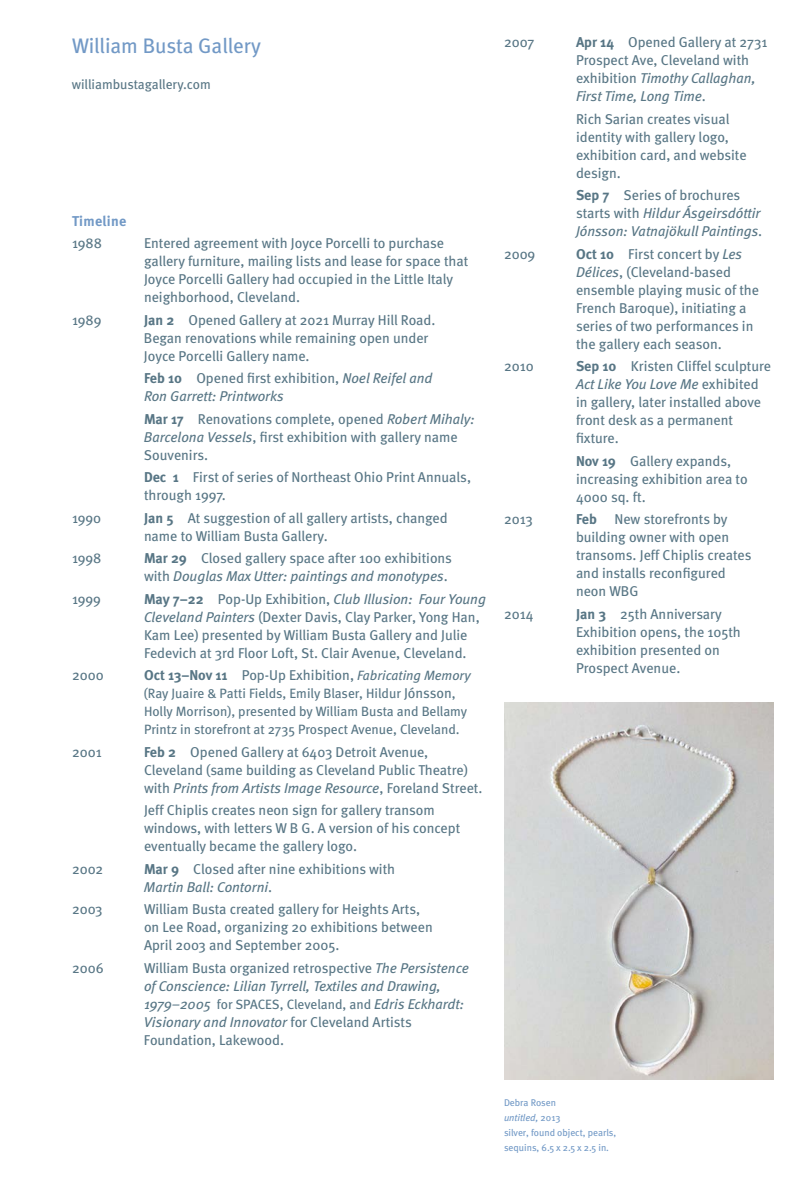
<style>
.page{position:relative;width:810px;height:1188px;background:#fff}
.page>*{position:absolute;margin:0;border:0;box-sizing:border-box;transform-origin:0 0}
.t1{font:21px "Meta";letter-spacing:-.005em;color:#7299c6}
.WBg_Resume{font:14.25px/18px "Meta";color:#587685}
.WBg_Resume-2{font:italic 14.25px/18px "Meta";color:#587685}
.WBg_Resume-3{font:700 14.25px "Meta";letter-spacing:.02em;color:#7299c6}
.WBg_Resume-4{font:13.5px/18px "Meta";color:#587685}
.WBg_Paragraph{font:13.5px "Meta";letter-spacing:-.005em;color:#587685}
.Image_Caption{font:9.75px/15px "Meta";color:#7299c6}
.Image_Caption-2{font:italic 9.75px "Meta";color:#7299c6}
.s1{font-weight:700}
.s2{font-weight:700;font-style:normal}
.s3{font-style:normal}
.s4{font-style:italic}
.s5{font-style:italic;font-size:13.5px}
.s6{font-size:14.25px}
.s7{font-style:normal;font-size:13.5px}
</style>
<div class="page">
<img style="left:504px;top:702px;width:270px;height:378px">
<p class="t1" style="left:72px;top:32px;width:191px">William Busta Gallery</p>
<p class="WBg_Paragraph" style="left:72px;top:76px;width:140px">williambustagallery.com</p>
<p class="WBg_Resume-3" style="left:72px;top:212px;width:56px">Timeline</p>
<p class="WBg_Resume" style="left:72px;top:234px;width:32px">1988</p>
<p class="WBg_Resume" style="left:144px;top:234px;width:326px">Entered agreement with Joyce Porcelli to purchase gallery furniture, mailing lists and lease for space that Joyce Porcelli Gallery had occupied in the Little Italy neighborhood, Cleveland.</p>
<p class="WBg_Resume" style="left:72px;top:311px;width:31px">1989</p>
<p class="WBg_Resume" style="left:144px;top:311px;width:293px"><span class="s1">Jan 2</span> Opened Gallery at 2021 Murray Hill Road.<br>Began renovations while remaining open under<br>Joyce Porcelli Gallery name.</p>
<p class="WBg_Resume-2" style="left:144px;top:369px;width:290px"><span class="s2">Feb 10</span> <span class="s3">Opened first exhibition,</span> Noel Reifel and<br>Ron Garrett: Printworks</p>
<p class="WBg_Resume" style="left:144px;top:410px;width:332px"><span class="s1">Mar 17</span> Renovations complete, opened <span class="s4">Robert Mihaly:<br>Barcelona Vessels</span>, first exhibition with gallery name<br>Souvenirs.</p>
<p class="WBg_Resume" style="left:144px;top:468px;width:329px"><span class="s1">Dec 1</span> First of series of Northeast Ohio Print Annuals, through 1997.</p>
<p class="WBg_Resume" style="left:72px;top:509px;width:31px">1990</p>
<p class="WBg_Resume" style="left:144px;top:509px;width:305px"><span class="s1">Jan 5</span> At suggestion of all gallery artists, changed name to William Busta Gallery.</p>
<p class="WBg_Resume" style="left:72px;top:549px;width:31px">1998</p>
<p class="WBg_Resume" style="left:144px;top:549px;width:310px"><span class="s1">Mar 29</span> Closed gallery space after 100 exhibitions with <span class="s4">Douglas Max Utter: paintings and monotypes</span>.</p>
<p class="WBg_Resume" style="left:72px;top:590px;width:30px">1999</p>
<p class="WBg_Resume" style="left:144px;top:590px;width:343px"><span class="s1">May 7–22</span> Pop-Up Exhibition, <span class="s4">Club Illusion: Four Young Cleveland Painters</span> (Dexter Davis, Clay Parker, Yong Han, Kam Lee) presented by William Busta Gallery and Julie Fedevich at 3rd Floor Loft, St. Clair Avenue, Cleveland.</p>
<p class="WBg_Resume" style="left:72px;top:666px;width:33px">2000</p>
<p class="WBg_Resume" style="left:144px;top:666px;width:328px"><span class="s1">Oct 13–Nov 11</span> Pop-Up Exhibition, <span class="s5">Fabricating Memory</span></p>
<p class="WBg_Resume-4" style="left:144px;top:684px;width:325px">(Ray Juaire &amp; Patti Fields, Emily Blaser, Hildur <span class="s6">Jónsson</span>,<br>Holly Morrison), presented by William Busta and Bellamy<br>Printz in storefront at 2735 Prospect Avenue, Cleveland.</p>
<p class="WBg_Resume" style="left:72px;top:743px;width:31px">2001</p>
<p class="WBg_Resume" style="left:144px;top:743px;width:340px"><span class="s1">Feb 2</span> Opened Gallery at 6403 Detroit Avenue,<br>Cleveland (same building as Cleveland Public Theatre) with <span class="s4">Prints from Artists Image Resource</span>, Foreland Street.</p>
<p class="WBg_Resume" style="left:144px;top:801px;width:318px">Jeff Chiplis creates neon sign for gallery transom windows, with letters W B G. A version of his concept eventually became the gallery logo.</p>
<p class="WBg_Resume" style="left:72px;top:860px;width:33px">2002</p>
<p class="WBg_Resume" style="left:144px;top:860px;width:253px"><span class="s1">Mar 9</span> Closed after nine exhibitions with<br><span class="s4">Martin Ball: Contorni</span>.</p>
<p class="WBg_Resume" style="left:72px;top:900px;width:32px">2003</p>
<p class="WBg_Resume" style="left:144px;top:900px;width:290px">William Busta created gallery for Heights Arts, on Lee Road, organizing 20 exhibitions between<br>April 2003 and September 2005.</p>
<p class="WBg_Resume" style="left:72px;top:959px;width:33px">2006</p>
<p class="WBg_Resume-2" style="left:144px;top:959px;width:326px"><span class="s3">William Busta organized retrospective</span> The Persistence of Conscience: Lilian Tyrrell, Textiles and Drawing, 1979–2005 <span class="s7">for SPACES, Cleveland, and</span> Edris Eckhardt:<br>Visionary and Innovator <span class="s3">for Cleveland Artists Foundation, Lakewood.</span></p>
<p class="WBg_Resume" style="left:504px;top:33px;width:32px">2007</p>
<p class="WBg_Resume" style="left:576px;top:33px;width:193px"><span class="s1">Apr 14</span> Opened Gallery at 2731<br>Prospect Ave, Cleveland with exhibition <span class="s4">Timothy Callaghan,<br>First Time, Long Time</span>.</p>
<p class="WBg_Resume" style="left:576px;top:110px;width:172px">Rich Sarian creates visual identity with gallery logo, exhibition card, and website design.</p>
<p class="WBg_Resume-2" style="left:576px;top:186px;width:188px"><span class="s2">Sep 7</span> <span class="s3">Series of brochures starts with</span> Hildur Ásgeirsdóttir<br>Jónsson: Vatnajökull Paintings<span class="s3">.</span></p>
<p class="WBg_Resume" style="left:504px;top:245px;width:33px">2009</p>
<p class="WBg_Resume" style="left:576px;top:245px;width:185px"><span class="s1">Oct 10</span> First concert by <span class="s4">Les<br>Délices</span>, (Cleveland-based ensemble playing music of the<br>French Baroque), initiating a series of two performances in the gallery each season.</p>
<p class="WBg_Resume" style="left:504px;top:357px;width:31px">2010</p>
<p class="WBg_Resume" style="left:576px;top:357px;width:197px"><span class="s1">Sep 10</span> Kristen Cliffel sculpture<br><span class="s4">Act Like You Love Me</span> exhibited in gallery, later installed above front desk as a permanent fixture.</p>
<p class="WBg_Resume" style="left:576px;top:452px;width:173px"><span class="s1">Nov 19</span> Gallery expands, increasing exhibition area to<br>4000 sq. ft.</p>
<p class="WBg_Resume" style="left:504px;top:510px;width:30px">2013</p>
<p class="WBg_Resume" style="left:576px;top:510px;width:177px"><span class="s1">Feb</span> New storefronts by building owner with open transoms. Jeff Chiplis creates and installs reconfigured neon WBG</p>
<p class="WBg_Resume" style="left:504px;top:605px;width:31px">2014</p>
<p class="WBg_Resume" style="left:576px;top:605px;width:166px"><span class="s1">Jan 3</span> 25th Anniversary<br>Exhibition opens, the 105th exhibition presented on<br>Prospect Avenue.</p>
<p class="Image_Caption" style="left:504px;top:1095px;width:54px">Debra Rosen</p>
<p class="Image_Caption-2" style="left:504px;top:1111px;width:58px">untitled, <span class="s3">2013</span></p>
<p class="Image_Caption" style="left:504px;top:1125px;width:114px">silver, found object, pearls, sequins, 6.5 x 2.5 x 2.5 in.</p>
</div>
